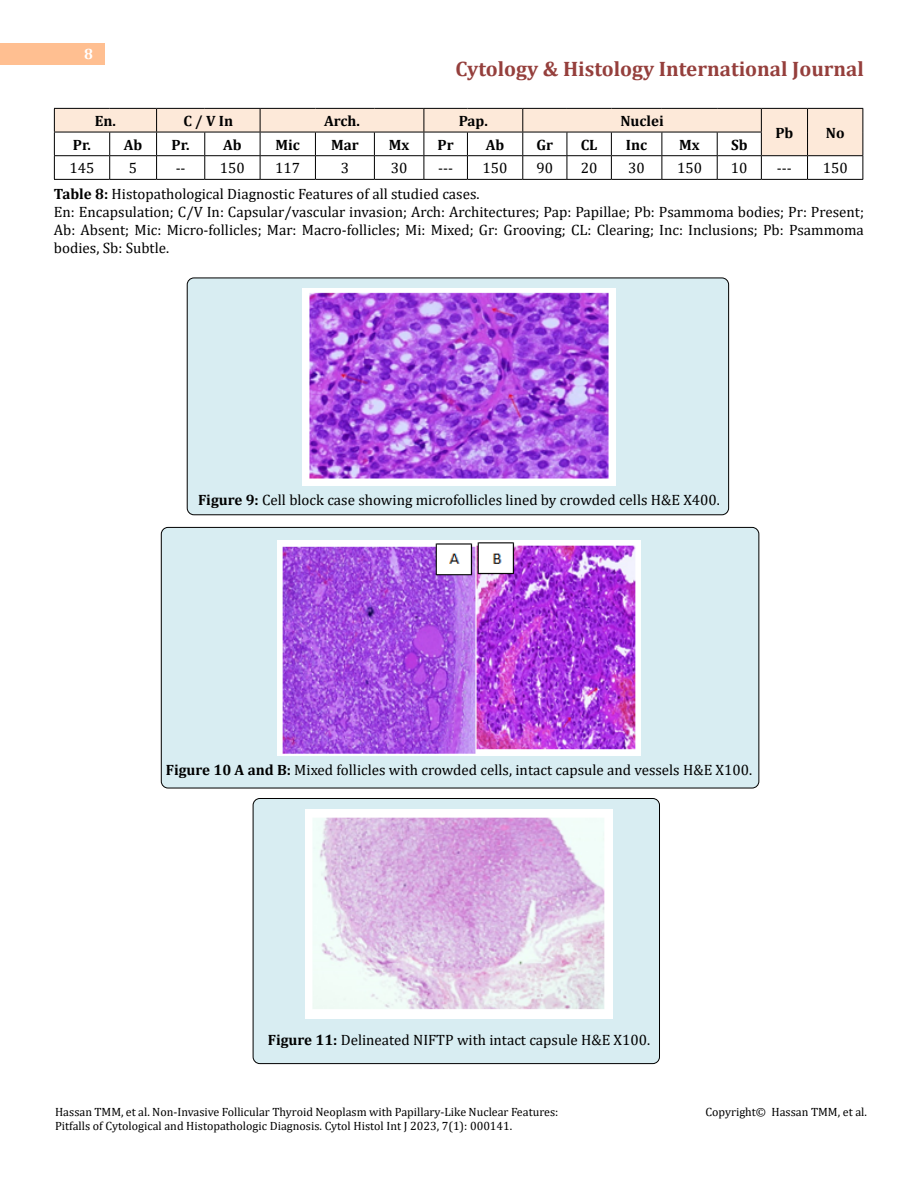
<style>
.page{position:relative;width:918px;height:1188px;background:#fff}
.page>*{position:absolute;margin:0;border:0;box-sizing:border-box;transform-origin:0 0}
.t1{font:700 21px "Cambria";color:#953f3c}
.t2{font:15px/18px "Cambria";color:#000}
.t3{font:700 15px "Cambria";color:#000}
.t4{font:700 15px "Cambria";color:#fff}
.t5{font:12px/14.4px "Cambria";color:#000}
.s1{font-weight:700}
</style>
<div class="page">
<div style="left:0;top:43px;width:105px;height:21px;background:#ffbf91"></div>
<div style="left:253px;top:798px;width:407px;height:266px;background:#d8edf2;border-radius:7px"></div>
<div style="left:253px;top:798px;width:407px;height:266px;border:1px solid #000;border-radius:7px"></div>
<div style="left:161px;top:527px;width:598px;height:261px;background:#d8edf2;border-radius:7px"></div>
<div style="left:161px;top:527px;width:598px;height:261px;border:1px solid #000;border-radius:7px"></div>
<div style="left:187px;top:278px;width:542px;height:237px;background:#d8edf2;border-radius:7px"></div>
<div style="left:187px;top:278px;width:542px;height:237px;border:1px solid #000;border-radius:7px"></div>
<svg style="left:54px;top:108px;width:809px;height:71px"></svg>
<hr style="left:54px;top:179px;width:56px;height:1px;background:#000">
<hr style="left:110px;top:179px;width:47px;height:1px;background:#000">
<hr style="left:157px;top:179px;width:48px;height:1px;background:#000">
<hr style="left:205px;top:179px;width:55px;height:1px;background:#000">
<hr style="left:260px;top:179px;width:55px;height:1px;background:#000">
<hr style="left:315px;top:179px;width:59px;height:1px;background:#000">
<hr style="left:374px;top:179px;width:50px;height:1px;background:#000">
<hr style="left:424px;top:179px;width:43px;height:1px;background:#000">
<hr style="left:467px;top:179px;width:56px;height:1px;background:#000">
<hr style="left:523px;top:179px;width:44px;height:1px;background:#000">
<hr style="left:567px;top:179px;width:44px;height:1px;background:#000">
<hr style="left:611px;top:179px;width:51px;height:1px;background:#000">
<hr style="left:662px;top:179px;width:55px;height:1px;background:#000">
<hr style="left:717px;top:179px;width:44px;height:1px;background:#000">
<hr style="left:761px;top:179px;width:47px;height:1px;background:#000">
<hr style="left:808px;top:179px;width:55px;height:1px;background:#000">
<img style="left:302px;top:289px;width:314px;height:196px">
<img style="left:278px;top:541px;width:362px;height:214px">
<img style="left:306px;top:809px;width:306px;height:210px">
<p class="t4" style="left:84px;top:44px;width:10px">8</p>
<h1 class="t1" style="left:456px;top:54px;width:410px">Cytology &amp; Histology International Journal</h1>
<p class="t3" style="left:95px;top:110px;width:23px">En.</p>
<p class="t3" style="left:183px;top:110px;width:51px">C / V In</p>
<p class="t3" style="left:324px;top:110px;width:37px">Arch.</p>
<p class="t3" style="left:459px;top:110px;width:31px">Pap.</p>
<p class="t3" style="left:620px;top:110px;width:45px">Nuclei</p>
<p class="t3" style="left:775px;top:122px;width:20px">Pb</p>
<p class="t3" style="left:826px;top:122px;width:20px">No</p>
<p class="t3" style="left:73px;top:134px;width:71px">Pr. Ab</p>
<p class="t3" style="left:172px;top:134px;width:72px">Pr. Ab</p>
<p class="t3" style="left:276px;top:134px;width:26px">Mic</p>
<p class="t3" style="left:331px;top:134px;width:29px">Mar</p>
<p class="t3" style="left:389px;top:134px;width:22px">Mx</p>
<p class="t3" style="left:438px;top:134px;width:18px">Pr</p>
<p class="t3" style="left:486px;top:134px;width:20px">Ab</p>
<p class="t3" style="left:537px;top:134px;width:18px">Gr</p>
<p class="t3" style="left:581px;top:134px;width:18px">CL</p>
<p class="t3" style="left:626px;top:134px;width:23px">Inc</p>
<p class="t3" style="left:679px;top:134px;width:22px">Mx</p>
<p class="t3" style="left:731px;top:134px;width:18px">Sb</p>
<p class="t2" style="left:70px;top:159px;width:26px">145</p>
<p class="t2" style="left:129px;top:159px;width:10px">5</p>
<p class="t2" style="left:176px;top:159px;width:11px">--</p>
<p class="t2" style="left:220px;top:159px;width:26px">150</p>
<p class="t2" style="left:275px;top:159px;width:26px">117</p>
<p class="t2" style="left:341px;top:159px;width:10px">3</p>
<p class="t2" style="left:391px;top:159px;width:18px">30</p>
<p class="t2" style="left:438px;top:159px;width:16px">---</p>
<p class="t2" style="left:483px;top:159px;width:26px">150</p>
<p class="t2" style="left:537px;top:159px;width:18px">90</p>
<p class="t2" style="left:581px;top:159px;width:18px">20</p>
<p class="t2" style="left:628px;top:159px;width:18px">30</p>
<p class="t2" style="left:677px;top:159px;width:26px">150</p>
<p class="t2" style="left:731px;top:159px;width:18px">10</p>
<p class="t2" style="left:777px;top:159px;width:16px">---</p>
<p class="t2" style="left:823px;top:159px;width:26px">150</p>
<p class="t2" style="left:54px;top:184px;width:812px"><span class="s1">Table 8:</span> Histopathological Diagnostic Features of all studied cases.<br>En: Encapsulation; C/V In: Capsular/vascular invasion; Arch: Architectures; Pap: Papillae; Pb: Psammoma bodies; Pr: Present; Ab: Absent; Mic: Micro-follicles; Mar: Macro-follicles; Mi: Mixed; Gr: Grooving; CL: Clearing; Inc: Inclusions; Pb: Psammoma bodies, Sb: Subtle.</p>
<p class="t2" style="left:198px;top:490px;width:523px"><span class="s1">Figure 9:</span> Cell block case showing microfollicles lined by crowded cells H&amp;E X400.</p>
<p class="t2" style="left:166px;top:760px;width:588px"><span class="s1">Figure 10 A and B:</span> Mixed follicles with crowded cells, intact capsule and vessels H&amp;E X100.</p>
<p class="t2" style="left:268px;top:1030px;width:384px"><span class="s1">Figure 11:</span> Delineated NIFTP with intact capsule H&amp;E X100.</p>
<p class="t5" style="left:55px;top:1105px;width:505px">Hassan TMM, et al. Non-Invasive Follicular Thyroid Neoplasm with Papillary-Like Nuclear Features:<br>Pitfalls of Cytological and Histopathologic Diagnosis. Cytol Histol Int J 2023, 7(1): 000141.</p>
<p class="t5" style="left:705px;top:1105px;width:163px">Copyright© Hassan TMM, et al.</p>
</div>
